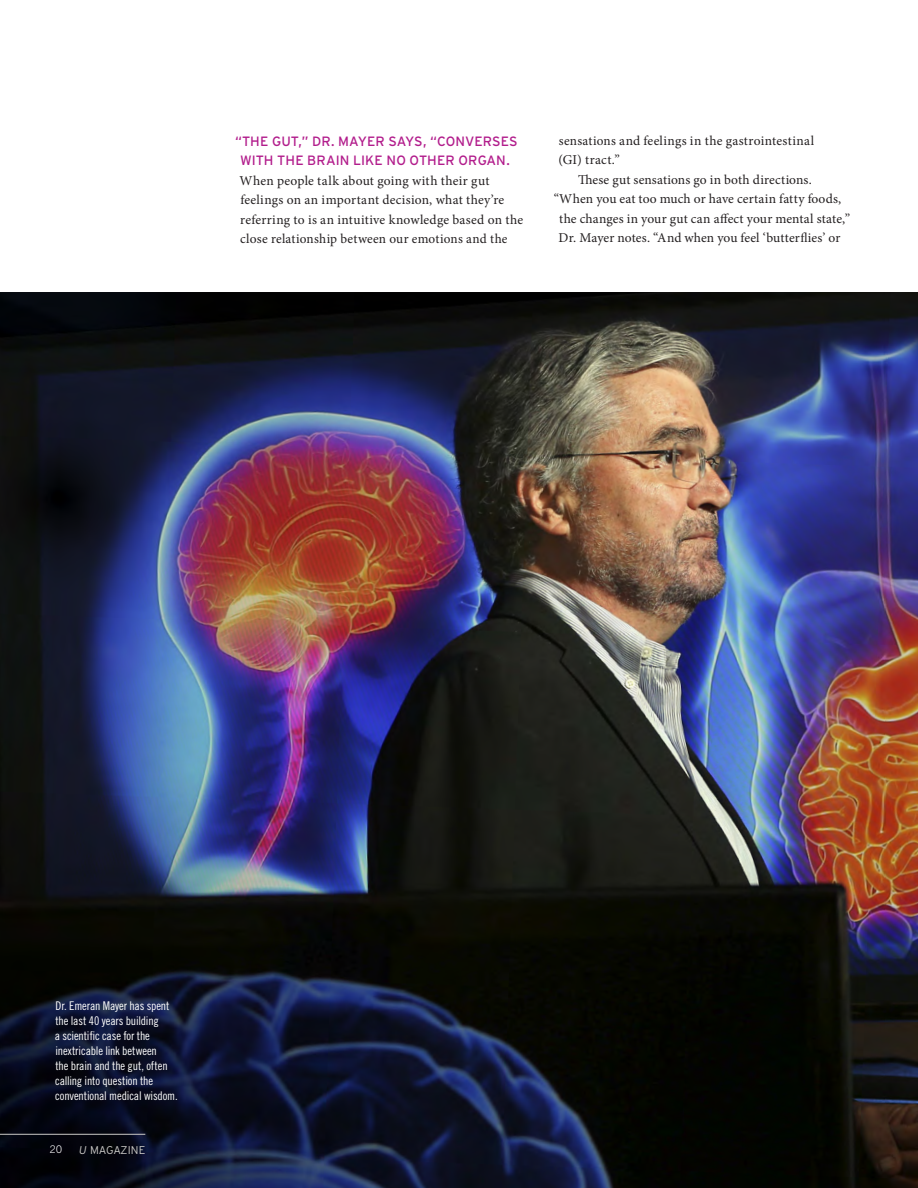
<style>
.page{position:relative;width:918px;height:1188px;background:#fff}
.page>*{position:absolute;margin:0;border:0;box-sizing:border-box;transform-origin:0 0}
.header1__rule{font:13.5px/19.5px "Minion Pro";letter-spacing:.01em;color:#231f20}
.Photo_Captions{font:12px/15px "Trade Gothic Cond Eighteen";letter-spacing:-.01em;color:#fff}
.t1{font:300 11.25px "Interstate";letter-spacing:-.005em;color:#cbcac7}
.t2{font:300 10.5px "Trade Gothic";color:#fff}
.s1{font-family:"Interstate";color:#b21d8c}
.s2{font-style:italic}
</style>
<div class="page">
<img style="left:0;top:292px;width:917px;height:896px">
<hr style="left:917px;top:292px;width:1px;height:896px;background:#231f20">
<hr style="left:0;top:1134px;width:145px;height:1px;background:#cbcac7">
<p class="header1__rule" style="left:239px;top:132px;width:285px;text-indent:-4px"><span class="s1">“THE GUT,” DR. MAYER SAYS, “CONVERSES WITH THE BRAIN LIKE NO OTHER ORGAN.<br></span>When people talk about going with their gut feelings on an important decision, what they’re referring to is an intuitive knowledge based on the close relationship between our emotions and the</p>
<p class="header1__rule" style="left:558px;top:131px;width:257px">sensations and feelings in the gastrointestinal (GI) tract.”</p>
<p class="header1__rule" style="left:578px;top:170px;width:235px">These gut sensations go in both directions.</p>
<p class="header1__rule" style="left:554px;top:189px;width:289px">“When you eat too much or have certain fatty foods,</p>
<p class="header1__rule" style="left:559px;top:209px;width:293px">the changes in your gut can affect your mental state,”</p>
<p class="header1__rule" style="left:559px;top:228px;width:283px">Dr. Mayer notes. “And when you feel ‘butterflies’ or</p>
<p class="Photo_Captions" style="left:55px;top:998px;width:125px">Dr. Emeran Mayer has spent the last 40 years building<br>a scientific case for the inextricable link between<br>the brain and the gut, often calling into question the conventional medical wisdom.</p>
<p class="t2" style="left:50px;top:1143px;width:13px">20</p>
<p class="t1" style="left:79px;top:1144px;width:68px"><span class="s2">U</span> MAGAZINE</p>
</div>
